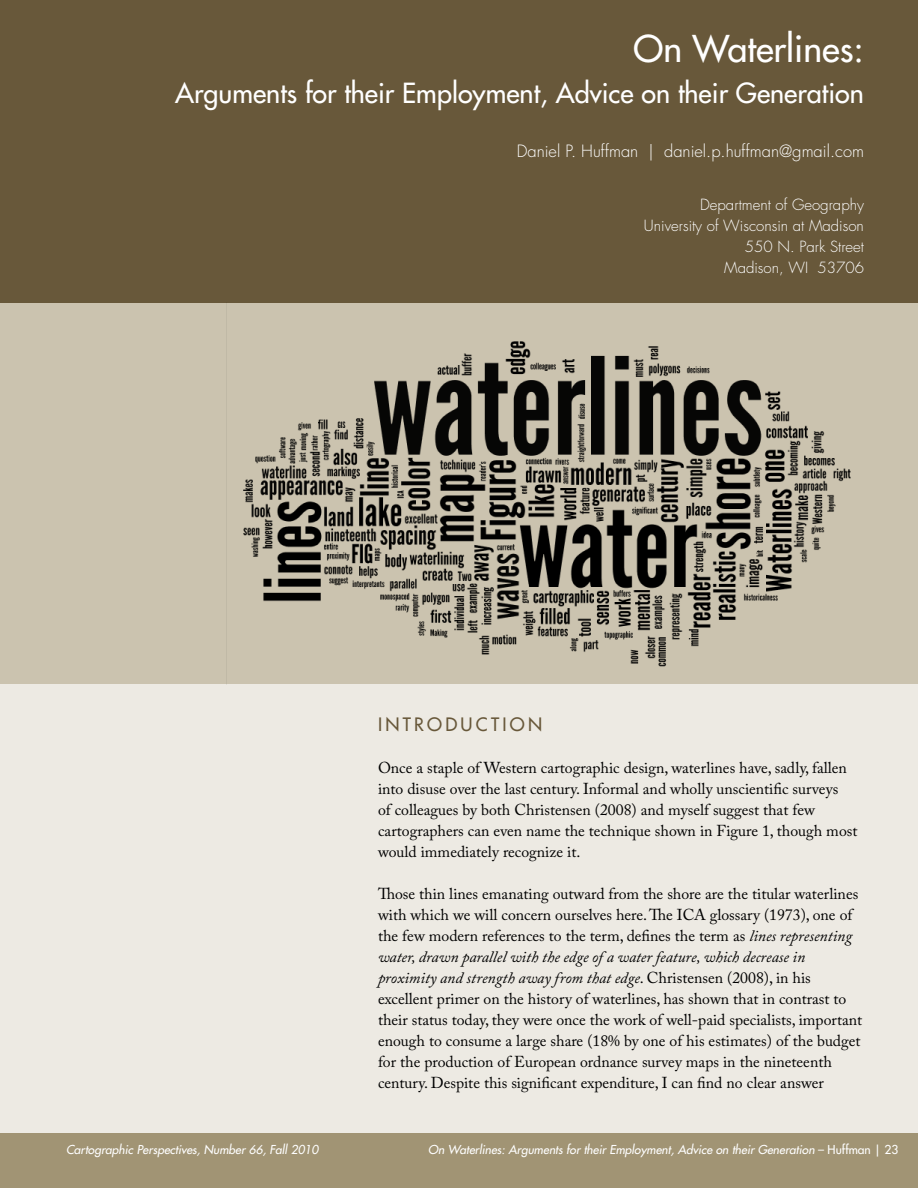
<style>
.page{position:relative;width:918px;height:1188px;background:#fff}
.page>*{position:absolute;margin:0;border:0;box-sizing:border-box;transform-origin:0 0}
.t1{font:500 36px "Futura Std";color:#fff}
.t2{font:500 27px "Futura Std";color:#fff}
.t3{font:500 18px "Futura Std";letter-spacing:.18em;color:#68583a}
.t4{font:300 16.5px "Futura Std";color:#fff}
.t5{font:15.75px/21px "Adobe Caslon Pro";color:#000}
.t6{font:300 15px/21px "Futura Std";color:#fff;text-align:right}
.t7{font:italic 500 12px "Futura Std";color:#fff}
.s1{font-style:italic}
.s2{font-style:normal}
</style>
<div class="page">
<div style="left:0;top:0;width:918px;height:1136px;background:#edeae3"></div>
<div style="left:0;top:1133px;width:918px;height:55px;background:#a19474"></div>
<div style="left:0;top:302px;width:918px;height:382px;background:#cbc3af"></div>
<div style="left:0;top:0;width:918px;height:302px;background:#68583a"></div>
<img style="left:227px;top:302px;width:637px;height:365px">
<h1 class="t1" style="left:634px;top:26px;width:232px">On Waterlines:</h1>
<h2 class="t2" style="left:175px;top:76px;width:690px">Arguments for their Employment, Advice on their Generation</h2>
<p class="t4" style="left:517px;top:141px;width:349px">Daniel P. Huffman | daniel.p.huffman@gmail.com</p>
<p class="t6" style="left:644px;top:194px;width:222px">Department of Geography<br>University of Wisconsin at Madison<br>550 N. Park Street<br>Madison, WI 53706</p>
<p class="t3" style="left:378px;top:713px;width:166px">Introducti on</p>
<p class="t5" style="left:378px;top:757px;width:481px">Once a staple of Western cartographic design, waterlines have, sadly, fallen into disuse over the last century. Informal and wholly unscientific surveys<br>of colleagues by both Christensen (2008) and myself suggest that few cartographers can even name the technique shown in Figure 1, though most would immediately recognize it.</p>
<p class="t5" style="left:378px;top:883px;width:486px">Those thin lines emanating outward from the shore are the titular waterlines with which we will concern ourselves here. The ICA glossary (1973), one of the few modern references to the term, defines the term as <span class="s1">lines representing water, drawn parallel with the edge of a water feature, which decrease in proximity and strength away from that edge</span>. Christensen (2008), in his excellent primer on the history of waterlines, has shown that in contrast to their status today, they were once the work of well-paid specialists, important enough to consume a large share (18% by one of his estimates) of the budget for the production of European ordnance survey maps in the nineteenth century. Despite this significant expenditure, I can find no clear answer</p>
<p class="t7" style="left:66px;top:1142px;width:254px">Cartographic Perspectives, Number 66, Fall 2010</p>
<p class="t7" style="left:428px;top:1142px;width:472px">On Waterlines: Arguments for their Employment, Advice on their Generation <span class="s2">– Huffman | 23</span></p>
</div>
